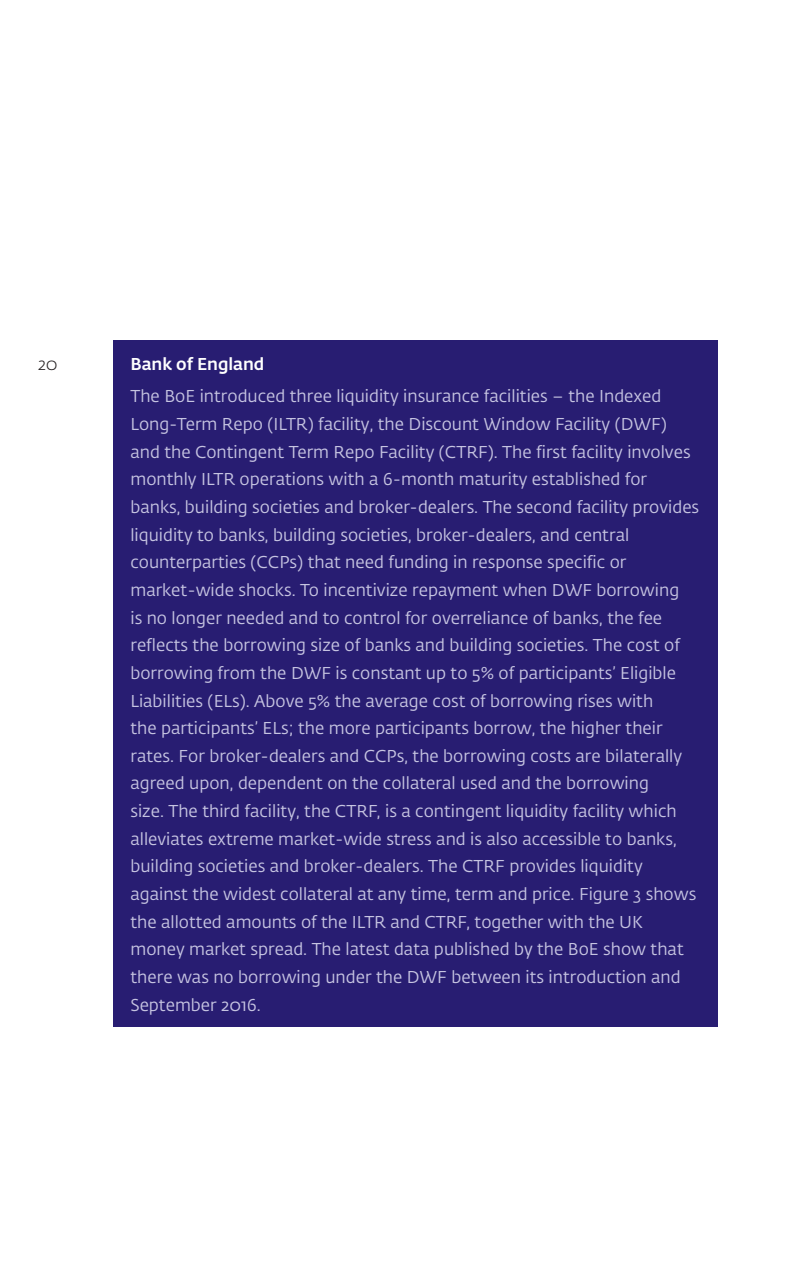
<style>
.page{position:relative;width:794px;height:1270px;background:#fff}
.page>*{position:absolute;margin:0;border:0;box-sizing:border-box;transform-origin:0 0}
.t1{font:17px/27.6px "DNB Fedra";color:#c6c4e1}
.t2{font:500 17px "DNB Fedra";color:#fff}
.t3{font:300 17px "DNB Fedra";color:#231f20}
</style>
<div class="page">
<div style="left:113px;top:340px;width:605px;height:51px;background:#281d72"></div>
<div style="left:113px;top:368px;width:605px;height:659px;background:#281d72"></div>
<p class="t3" style="left:38px;top:354px;width:21px">20</p>
<p class="t2" style="left:130px;top:354px;width:135px">Bank of England</p>
<p class="t1" style="left:130px;top:383px;width:570px">The BoE introduced three liquidity insurance facilities – the Indexed Long-Term Repo (ILTR) facility, the Discount Window Facility (DWF) and the Contingent Term Repo Facility (CTRF). The first facility involves monthly ILTR operations with a 6-month maturity established for banks, building societies and broker-dealers. The second facility provides liquidity to banks, building societies, broker-dealers, and central counterparties (CCPs) that need funding in response specific or market-wide shocks. To incentivize repayment when DWF borrowing<br>is no longer needed and to control for overreliance of banks, the fee reflects the borrowing size of banks and building societies. The cost of borrowing from the DWF is constant up to 5% of participants’ Eligible Liabilities (ELs). Above 5% the average cost of borrowing rises with<br>the participants’ ELs; the more participants borrow, the higher their rates. For broker-dealers and CCPs, the borrowing costs are bilaterally agreed upon, dependent on the collateral used and the borrowing<br>size. The third facility, the CTRF, is a contingent liquidity facility which alleviates extreme market-wide stress and is also accessible to banks, building societies and broker-dealers. The CTRF provides liquidity against the widest collateral at any time, term and price. Figure 3 shows the allotted amounts of the ILTR and CTRF, together with the UK money market spread. The latest data published by the BoE show that there was no borrowing under the DWF between its introduction and September 2016.</p>
</div>
